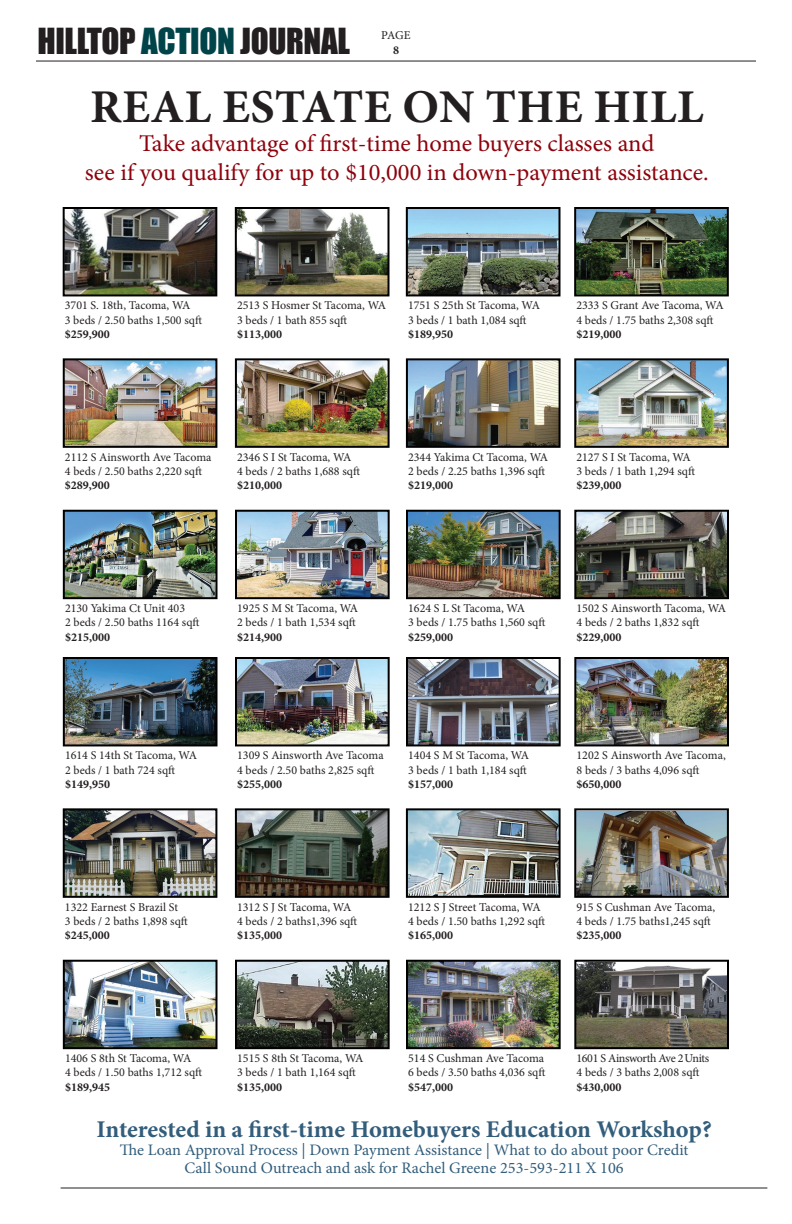
<style>
.page{position:relative;width:792px;height:1224px;background:#fff}
.page>*{position:absolute;margin:0;border:0;box-sizing:border-box;transform-origin:0 0}
.t1{font:700 47px "Minion Pro";letter-spacing:.01em;color:#231f20}
.t2{font:33px "Impact";letter-spacing:-.01em;color:#231f20}
.t3{font:24px/29px "Minion Pro";letter-spacing:-.005em;color:#8d020c;text-align:center}
.t4{font:700 24px "Minion Pro";letter-spacing:-.005em;color:#325d7b}
.t5{font:16px/18px "Minion Pro";letter-spacing:-.005em;color:#325d7b;text-align:center}
.t6{font:12px/14.4px "Minion Pro";color:#231f20}
.t7{font:700 12px "Minion Pro";color:#231f20}
.t8{font:12px/14.4px "Minion Pro";letter-spacing:-.03em;color:#231f20}
.s1{color:#00444a}
</style>
<div class="page">
<hr style="left:36px;top:61px;width:720px;height:1px;background:#231f20">
<img style="left:66px;top:210px;width:148px;height:83px">
<div style="left:63px;top:207px;width:154px;height:89px;border:2px solid #000"></div>
<img style="left:66px;top:361px;width:148px;height:84px">
<div style="left:63px;top:358px;width:154px;height:90px;border:2px solid #000"></div>
<img style="left:66px;top:513px;width:149px;height:83px">
<div style="left:63px;top:510px;width:155px;height:89px;border:2px solid #000"></div>
<img style="left:66px;top:660px;width:149px;height:83px">
<div style="left:63px;top:657px;width:155px;height:89px;border:2px solid #000"></div>
<img style="left:66px;top:811px;width:148px;height:84px">
<div style="left:63px;top:808px;width:154px;height:90px;border:2px solid #000"></div>
<img style="left:66px;top:963px;width:149px;height:83px">
<div style="left:63px;top:960px;width:155px;height:89px;border:2px solid #000"></div>
<img style="left:238px;top:210px;width:149px;height:83px">
<div style="left:235px;top:207px;width:155px;height:89px;border:2px solid #000"></div>
<img style="left:238px;top:361px;width:149px;height:84px">
<div style="left:235px;top:358px;width:155px;height:90px;border:2px solid #000"></div>
<img style="left:238px;top:513px;width:149px;height:83px">
<div style="left:235px;top:510px;width:155px;height:89px;border:2px solid #000"></div>
<img style="left:238px;top:660px;width:149px;height:83px">
<div style="left:235px;top:657px;width:155px;height:89px;border:2px solid #000"></div>
<img style="left:238px;top:811px;width:149px;height:84px">
<div style="left:235px;top:808px;width:155px;height:90px;border:2px solid #000"></div>
<img style="left:238px;top:963px;width:149px;height:83px">
<div style="left:235px;top:960px;width:155px;height:89px;border:2px solid #000"></div>
<img style="left:409px;top:210px;width:148px;height:83px">
<div style="left:406px;top:207px;width:154px;height:89px;border:2px solid #000"></div>
<img style="left:409px;top:361px;width:149px;height:84px">
<div style="left:406px;top:358px;width:155px;height:90px;border:2px solid #000"></div>
<img style="left:409px;top:513px;width:149px;height:83px">
<div style="left:406px;top:510px;width:155px;height:89px;border:2px solid #000"></div>
<img style="left:409px;top:660px;width:149px;height:83px">
<div style="left:406px;top:657px;width:155px;height:89px;border:2px solid #000"></div>
<img style="left:409px;top:811px;width:149px;height:84px">
<div style="left:406px;top:808px;width:155px;height:90px;border:2px solid #000"></div>
<img style="left:409px;top:963px;width:149px;height:83px">
<div style="left:406px;top:960px;width:155px;height:89px;border:2px solid #000"></div>
<img style="left:577px;top:210px;width:149px;height:83px">
<div style="left:574px;top:207px;width:155px;height:89px;border:2px solid #000"></div>
<img style="left:577px;top:361px;width:149px;height:84px">
<div style="left:574px;top:358px;width:155px;height:90px;border:2px solid #000"></div>
<img style="left:577px;top:513px;width:149px;height:83px">
<div style="left:574px;top:510px;width:155px;height:89px;border:2px solid #000"></div>
<img style="left:577px;top:660px;width:149px;height:83px">
<div style="left:574px;top:657px;width:155px;height:89px;border:2px solid #000"></div>
<img style="left:577px;top:811px;width:149px;height:84px">
<div style="left:574px;top:808px;width:155px;height:90px;border:2px solid #000"></div>
<img style="left:577px;top:963px;width:149px;height:83px">
<div style="left:574px;top:960px;width:155px;height:89px;border:2px solid #000"></div>
<hr style="left:61px;top:1188px;width:706px;height:1px;background:#231f20">
<h2 class="t2" style="left:38px;top:16px;width:314px">HILLTOP <span class="s1">ACTION</span> JOURNAL</h2>
<p class="t6" style="left:381px;top:28px;width:31px">PAGE</p>
<p class="t7" style="left:393px;top:41px;width:7px">8</p>
<h1 class="t1" style="left:90px;top:74px;width:615px">REAL ESTATE ON THE HILL</h1>
<h3 class="t3" style="left:85px;top:129px;width:626px">Take advantage of first-time home buyers classes and<br>see if you qualify for up to $10,000 in down-payment assistance.</h3>
<p class="t6" style="left:65px;top:298px;width:139px">3701 S. 18th, Tacoma, WA<br>3 beds / 2.50 baths 1,500 sqft</p>
<p class="t7" style="left:65px;top:326px;width:47px">$259,900</p>
<p class="t6" style="left:237px;top:298px;width:151px">2513 S Hosmer St Tacoma, WA<br>3 beds / 1 bath 855 sqft</p>
<p class="t7" style="left:237px;top:326px;width:47px">$113,000</p>
<p class="t6" style="left:408px;top:298px;width:134px">1751 S 25th St Tacoma, WA<br>3 beds / 1 bath 1,084 sqft</p>
<p class="t7" style="left:408px;top:326px;width:47px">$189,950</p>
<p class="t6" style="left:576px;top:298px;width:149px">2333 S Grant Ave Tacoma, WA<br>4 beds / 1.75 baths 2,308 sqft</p>
<p class="t7" style="left:576px;top:326px;width:47px">$219,000</p>
<p class="t6" style="left:65px;top:450px;width:148px">2112 S Ainsworth Ave Tacoma<br>4 beds / 2.50 baths 2,220 sqft</p>
<p class="t7" style="left:65px;top:477px;width:47px">$289,900</p>
<p class="t6" style="left:237px;top:450px;width:124px">2346 S I St Tacoma, WA<br>4 beds / 2 baths 1,688 sqft</p>
<p class="t7" style="left:237px;top:477px;width:47px">$210,000</p>
<p class="t6" style="left:408px;top:450px;width:142px">2344 Yakima Ct Tacoma, WA<br>2 beds / 2.25 baths 1,396 sqft</p>
<p class="t7" style="left:408px;top:477px;width:47px">$219,000</p>
<p class="t6" style="left:576px;top:450px;width:120px">2127 S I St Tacoma, WA<br>3 beds / 1 bath 1,294 sqft</p>
<p class="t7" style="left:576px;top:477px;width:47px">$239,000</p>
<p class="t6" style="left:65px;top:601px;width:136px">2130 Yakima Ct Unit 403<br>2 beds / 2.50 baths 1164 sqft</p>
<p class="t7" style="left:65px;top:629px;width:47px">$215,000</p>
<p class="t6" style="left:237px;top:601px;width:123px">1925 S M St Tacoma, WA<br>2 beds / 1 bath 1,534 sqft</p>
<p class="t7" style="left:237px;top:629px;width:47px">$214,900</p>
<p class="t6" style="left:408px;top:601px;width:139px">1624 S L St Tacoma, WA<br>3 beds / 1.75 baths 1,560 sqft</p>
<p class="t7" style="left:408px;top:629px;width:47px">$259,000</p>
<p class="t6" style="left:577px;top:601px;width:151px">1502 S Ainsworth Tacoma, WA<br>4 beds / 2 baths 1,832 sqft</p>
<p class="t7" style="left:577px;top:629px;width:47px">$229,000</p>
<p class="t6" style="left:65px;top:748px;width:134px">1614 S 14th St Tacoma, WA<br>2 beds / 1 bath 724 sqft</p>
<p class="t7" style="left:65px;top:776px;width:47px">$149,950</p>
<p class="t6" style="left:237px;top:748px;width:148px">1309 S Ainsworth Ave Tacoma<br>4 beds / 2.50 baths 2,825 sqft</p>
<p class="t7" style="left:237px;top:776px;width:47px">$255,000</p>
<p class="t6" style="left:408px;top:748px;width:123px">1404 S M St Tacoma, WA<br>3 beds / 1 bath 1,184 sqft</p>
<p class="t7" style="left:408px;top:776px;width:47px">$157,000</p>
<p class="t6" style="left:577px;top:748px;width:151px">1202 S Ainsworth Ave Tacoma,<br>8 beds / 3 baths 4,096 sqft</p>
<p class="t7" style="left:577px;top:776px;width:47px">$650,000</p>
<p class="t6" style="left:65px;top:900px;width:124px">1322 Earnest S Brazil St<br>3 beds / 2 baths 1,898 sqft</p>
<p class="t7" style="left:65px;top:927px;width:47px">$245,000</p>
<p class="t6" style="left:237px;top:900px;width:122px">1312 S J St Tacoma, WA<br>4 beds / 2 baths1,396 sqft</p>
<p class="t7" style="left:237px;top:927px;width:47px">$135,000</p>
<p class="t6" style="left:408px;top:900px;width:139px">1212 S J Street Tacoma, WA<br>4 beds / 1.50 baths 1,292 sqft</p>
<p class="t7" style="left:408px;top:927px;width:47px">$165,000</p>
<p class="t6" style="left:576px;top:900px;width:140px">915 S Cushman Ave Tacoma,<br>4 beds / 1.75 baths1,245 sqft</p>
<p class="t7" style="left:576px;top:927px;width:47px">$235,000</p>
<p class="t6" style="left:65px;top:1051px;width:139px">1406 S 8th St Tacoma, WA<br>4 beds / 1.50 baths 1,712 sqft</p>
<p class="t7" style="left:65px;top:1079px;width:47px">$189,945</p>
<p class="t6" style="left:237px;top:1051px;width:128px">1515 S 8th St Tacoma, WA<br>3 beds / 1 bath 1,164 sqft</p>
<p class="t7" style="left:237px;top:1079px;width:47px">$135,000</p>
<p class="t6" style="left:408px;top:1051px;width:139px">514 S Cushman Ave Tacoma<br>6 beds / 3.50 baths 4,036 sqft</p>
<p class="t7" style="left:408px;top:1079px;width:47px">$547,000</p>
<p class="t8" style="left:577px;top:1051px;width:134px">1601 S Ainsworth Ave 2Units<br>4 beds / 3 baths 2,008 sqft</p>
<p class="t7" style="left:577px;top:1079px;width:47px">$430,000</p>
<h3 class="t4" style="left:97px;top:1113px;width:617px">Interested in a first-time Homebuyers Education Workshop?</h3>
<h3 class="t5" style="left:120px;top:1141px;width:570px">The Loan Approval Process | Down Payment Assistance | What to do about poor Credit<br>Call Sound Outreach and ask for Rachel Greene 253-593-211 X 106</h3>
</div>
